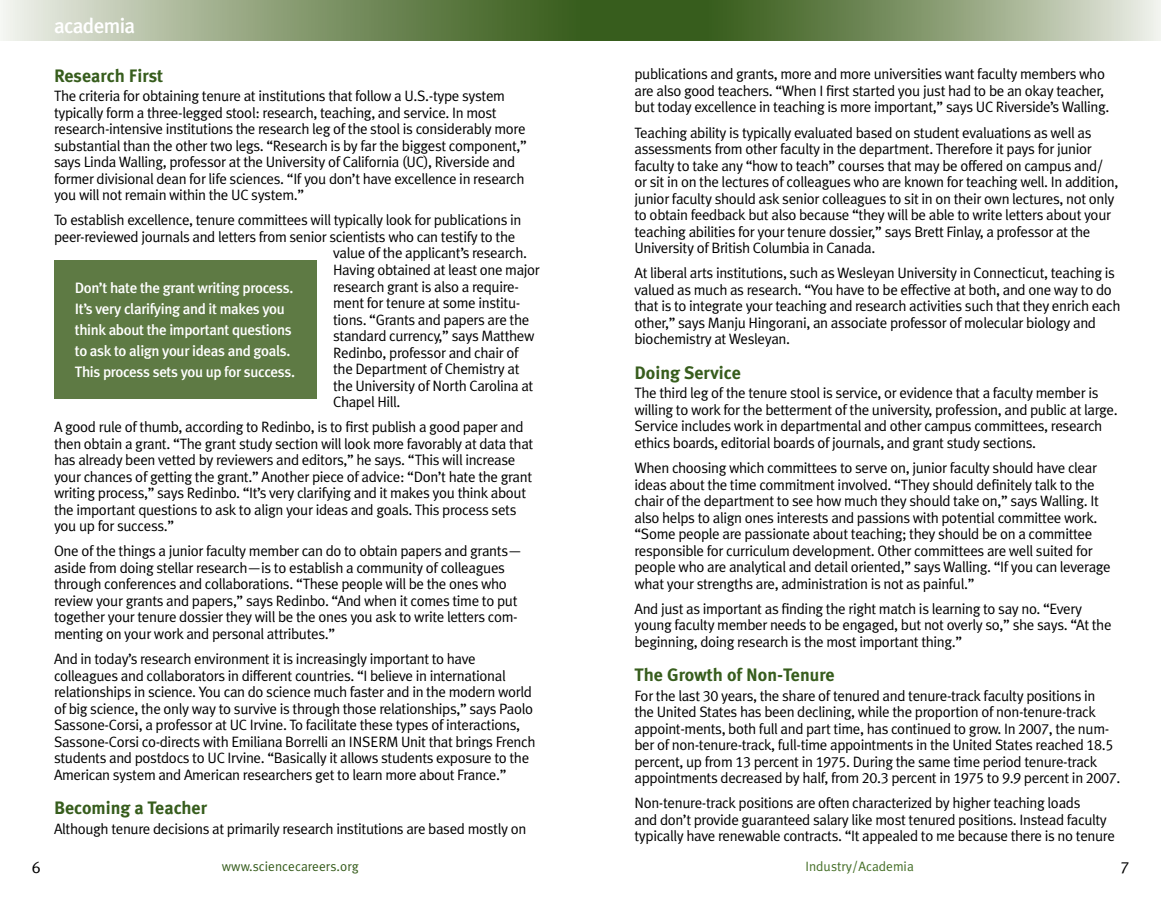
<style>
.page{position:relative;width:1161px;height:905px;background:#fff}
.page>*{position:absolute;margin:0;border:0;box-sizing:border-box;transform-origin:0 0}
.t1{font:500 21px "Meta Plus";letter-spacing:-.03em;color:#fff}
.t2{font:700 18px "Meta Plus";color:#375d1d}
.t3{font:16.5px "Meta Plus Normal Caps";color:#000}
.t4{font:15px/16.5px "Meta Plus Normal";letter-spacing:-.025em;color:#000}
.t5{font:500 15px/21px "Meta Plus";letter-spacing:-.025em;color:#fff}
.t6{font:13.5px "Meta Plus Normal";color:#375d1d}
.t7{font:13.5px "Meta Plus Normal";color:#456f27}
.s1{font-family:"Meta Plus Normal Caps"}
</style>
<div class="page">
<div style="left:0;top:0;width:580px;height:40px;background:linear-gradient(to right,#eaece3,#315611)"></div>
<div style="left:54px;top:260px;width:263px;height:139px;background:#5e7a44"></div>
<svg style="left:580px;top:0;width:581px;height:40px;background:#799164"></svg>
<h1 class="t1" style="left:54px;top:14px;width:83px">academia</h1>
<p class="t2" style="left:54px;top:65px;width:111px">Research First</p>
<p class="t4" style="left:54px;top:88px;width:475px">The criteria for obtaining tenure at institutions that follow a U.S.-type system typically form a three-legged stool: research, teaching, and service. In most research-intensive institutions the research leg of the stool is considerably more substantial than the other two legs. “Research is by far the biggest component,” says Linda Walling, professor at the University of California (UC), Riverside and former divisional dean for life sciences. “If you don’t have excellence in research you will not remain within the UC system.”</p>
<p class="t4" style="left:54px;top:212px;width:469px">To establish excellence, tenure committees will typically look for publications in</p>
<p class="t4" style="left:54px;top:228px;width:463px">peer-reviewed journals and letters from senior scientists who can testify to the</p>
<p class="t4" style="left:333px;top:245px;width:195px">value of the applicant’s research.</p>
<p class="t4" style="left:333px;top:261px;width:208px">Having obtained at least one major</p>
<p class="t4" style="left:333px;top:278px;width:187px">research grant is also a require-</p>
<p class="t4" style="left:333px;top:294px;width:189px">ment for tenure at some institu-</p>
<p class="t4" style="left:333px;top:311px;width:198px">tions. “Grants and papers are the</p>
<p class="t4" style="left:333px;top:327px;width:203px">standard currency,” says Matthew</p>
<p class="t4" style="left:333px;top:344px;width:187px">Redinbo, professor and chair of</p>
<p class="t4" style="left:333px;top:360px;width:188px">the Department of Chemistry at</p>
<p class="t4" style="left:333px;top:377px;width:202px">the University of North Carolina at</p>
<p class="t4" style="left:333px;top:393px;width:69px">Chapel Hill.</p>
<p class="t4" style="left:54px;top:418px;width:481px">A good rule of thumb, according to Redinbo, is to first publish a good paper and then obtain a grant. “The grant study section will look more favorably at data that has already been vetted by reviewers and editors,” he says. “This will increase your chances of getting the grant.” Another piece of advice: “Don’t hate the grant writing process,” says Redinbo. “It’s very clarifying and it makes you think about the important questions to ask to align your ideas and goals. This process sets you up for success.”</p>
<p class="t4" style="left:54px;top:543px;width:470px">One of the things a junior faculty member can do to obtain papers and grants— aside from doing stellar research—is to establish a community of colleagues through conferences and collaborations. “These people will be the ones who review your grants and papers,” says Redinbo. “And when it comes time to put together your tenure dossier they will be the ones you ask to write letters com&shy;menting on your work and personal attributes.”</p>
<p class="t4" style="left:54px;top:650px;width:483px">And in today’s research environment it is increasingly important to have colleagues and collaborators in different countries. “I believe in international relationships in science. You can do science much faster and in the modern world of big science, the only way to survive is through those relationships,” says Paolo Sassone-Corsi, a professor at UC Irvine. To facilitate these types of interactions, Sassone-Corsi co-directs with Emiliana Borrelli an INSERM Unit that brings French students and postdocs to UC Irvine. “Basically it allows students exposure to the American system and American researchers get to learn more about France.”</p>
<p class="t2" style="left:54px;top:797px;width:155px">Becoming a Teacher</p>
<p class="t4" style="left:54px;top:820px;width:474px">Although tenure decisions at primarily research institutions are based mostly on</p>
<p class="t5" style="left:75px;top:277px;width:222px">Don’t hate the grant writing process.<br>It’s very clarifying and it makes you think about the important questions to ask to align your ideas and goals.<br>This process sets you up for success.</p>
<p class="t4" style="left:634px;top:66px;width:477px">publications and grants, more and more universities want faculty members who are also good teachers. “When I first started you just had to be an okay teacher, but today excellence in teaching is more important,” says UC Riverside’s Walling.</p>
<p class="t4" style="left:634px;top:124px;width:485px">Teaching ability is typically evaluated based on student evaluations as well as assessments from other faculty in the department. Therefore it pays for junior faculty to take any “how to teach” courses that may be offered on campus and/ or sit in on the lectures of colleagues who are known for teaching well. In addition, junior faculty should ask senior colleagues to sit in on their own lectures, not only to obtain feedback but also because “they will be able to write letters about your teaching abilities for your tenure dossier,” says Brett Finlay, a professor at the University of British Columbia in Canada.</p>
<p class="t4" style="left:634px;top:265px;width:487px">At liberal arts institutions, such as Wesleyan University in Connecticut, teaching is valued as much as research. “You have to be effective at both, and one way to do that is to integrate your teaching and research activities such that they enrich each other,” says Manju Hingorani, an associate professor of molecular biology and biochemistry at Wesleyan.</p>
<p class="t2" style="left:634px;top:362px;width:108px">Doing Service</p>
<p class="t4" style="left:634px;top:384px;width:485px">The third leg of the tenure stool is service, or evidence that a faculty member is willing to work for the betterment of the university, profession, and public at large.<br>Service includes work in departmental and other campus committees, research ethics boards, editorial boards of journals, and grant study sections.</p>
<p class="t4" style="left:634px;top:459px;width:478px">When choosing which committees to serve on, junior faculty should have clear ideas about the time commitment involved. “They should definitely talk to the chair of the department to see how much they should take on,” says Walling. It also helps to align ones interests and passions with potential committee work. “Some people are passionate about teaching; they should be on a committee responsible for curriculum development. Other committees are well suited for people who are analytical and detail oriented,” says Walling. “If you can leverage what your strengths are, administration is not as painful.”</p>
<p class="t4" style="left:634px;top:600px;width:479px">And just as important as finding the right match is learning to say no. “Every young faculty member needs to be engaged, but not overly so,” she says. “At the beginning, doing research is the most important thing.”</p>
<p class="t2" style="left:634px;top:664px;width:202px">The Growth of N on-Tenure</p>
<p class="t4" style="left:634px;top:687px;width:487px">For the last <span class="s1">30</span> years, the share of tenured and tenure-track faculty positions in<br>the United States has been declining, while the proportion of non-tenure-track appoint-ments, both full and part time, has continued to grow. In <span class="s1">2007</span>, the num&shy;ber of non-tenure-track, full-time appointments in the United States reached <span class="s1">18.5 </span>percent, up from <span class="s1">13</span> percent in <span class="s1">1975</span>. During the same time period tenure-track appointments decreased by half, from <span class="s1">20.3</span> percent in <span class="s1">1975</span> to <span class="s1">9.9</span> percent in <span class="s1">2007</span>.</p>
<p class="t4" style="left:634px;top:794px;width:482px">Non-tenure-track positions are often characterized by higher teaching loads<br>and don’t provide guaranteed salary like most tenured positions. Instead faculty typically have renewable contracts. “It appealed to me because there is no tenure</p>
<p class="t3" style="left:32px;top:857px;width:10px">6</p>
<p class="t6" style="left:222px;top:858px;width:138px">www.sciencecareers.org</p>
<p class="t7" style="left:806px;top:858px;width:110px">Industry/Academia</p>
<p class="t3" style="left:1120px;top:857px;width:10px">7</p>
</div>
